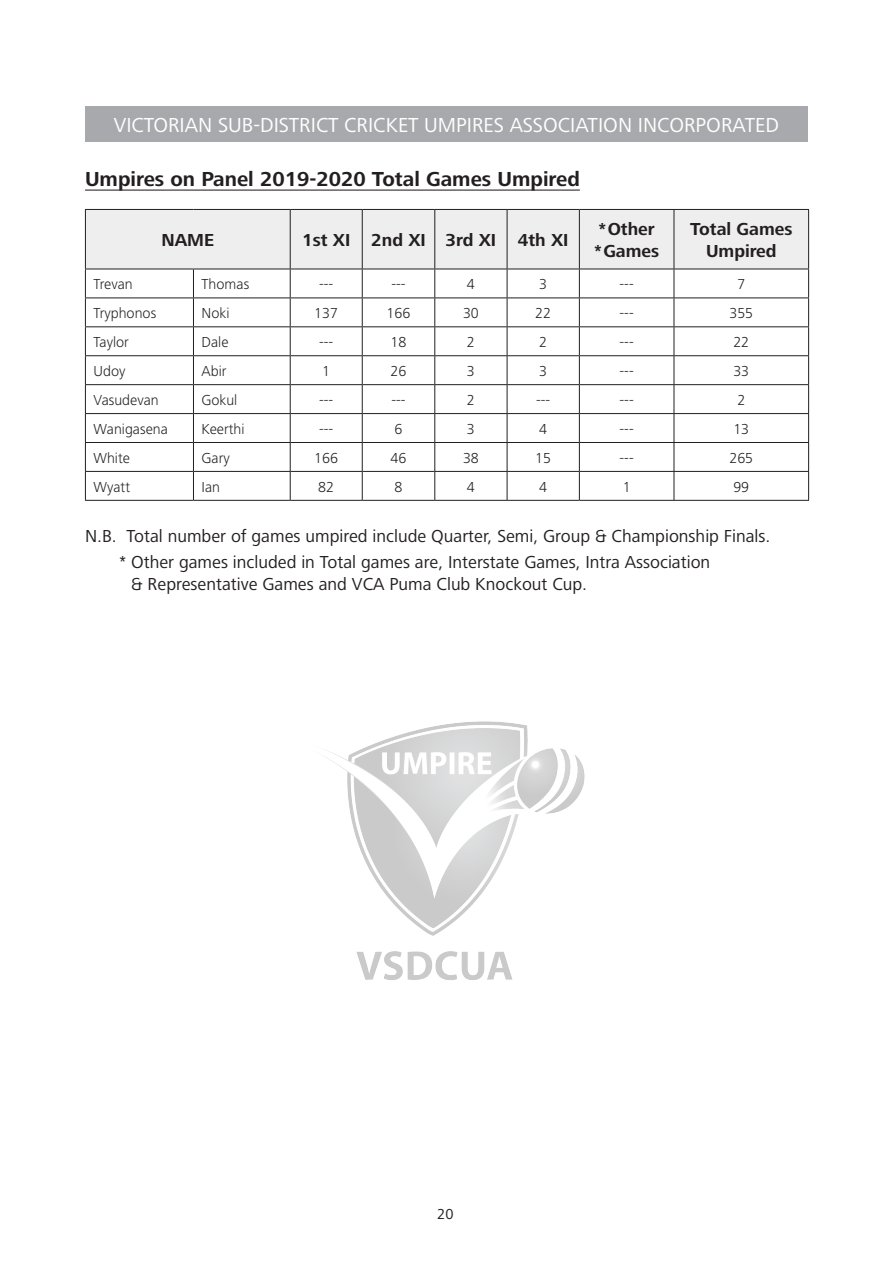
<style>
.page{position:relative;width:893px;height:1263px;background:#fff}
.page>*{position:absolute;margin:0;border:0;box-sizing:border-box;transform-origin:0 0}
.t1{font:21px "Frutiger Next LT";color:#fff}
.t2{font:700 21px "Frutiger Next LT";color:#231f20}
.t3{font:18px/21.6px "Frutiger Next LT";color:#231f20}
.t4{font:700 18px/21.6px "Frutiger Next LT";color:#231f20}
.t5{font:300 15px "Frutiger Next LT";color:#231f20}
.t6{font:15px "Frutiger Next LT";color:#231f20}
</style>
<div class="page">
<div style="left:85px;top:106px;width:723px;height:36px;background:#a8a9ad"></div>
<hr style="left:85px;top:190px;width:495px;height:1px;background:#231f20">
<svg style="left:85px;top:209px;width:724px;height:291px"></svg>
<hr style="left:85px;top:500px;width:108px;height:1px;background:#231f20">
<hr style="left:193px;top:500px;width:97px;height:1px;background:#231f20">
<hr style="left:290px;top:500px;width:72px;height:1px;background:#231f20">
<hr style="left:362px;top:500px;width:73px;height:1px;background:#231f20">
<hr style="left:435px;top:500px;width:72px;height:1px;background:#231f20">
<hr style="left:507px;top:500px;width:72px;height:1px;background:#231f20">
<hr style="left:579px;top:500px;width:95px;height:1px;background:#231f20">
<hr style="left:674px;top:500px;width:135px;height:1px;background:#231f20">
<img style="left:322px;top:721px;width:263px;height:259px">
<p class="t1" style="left:114px;top:114px;width:667px">VICTORIAN SUB-DISTRICT CRICKET UMPIRES ASSOCIATION INCORPORATED</p>
<p class="t2" style="left:85px;top:168px;width:496px">Umpires on Panel 2019-2020 Total Games Umpired</p>
<p class="t4" style="left:161px;top:229px;width:54px">NAME</p>
<p class="t4" style="left:302px;top:229px;width:50px">1st XI</p>
<p class="t4" style="left:371px;top:229px;width:56px">2nd XI</p>
<p class="t4" style="left:446px;top:229px;width:52px">3rd XI</p>
<p class="t4" style="left:518px;top:229px;width:52px">4th XI</p>
<p class="t4" style="left:594px;top:219px;width:67px">*Other *Games</p>
<p class="t4" style="left:690px;top:219px;width:104px;text-align:center">Total Games<br>Umpired</p>
<p class="t5" style="left:94px;top:276px;width:41px">Trevan</p>
<p class="t5" style="left:202px;top:276px;width:49px">Thomas</p>
<p class="t5" style="left:319px;top:276px;width:16px">---</p>
<p class="t5" style="left:391px;top:276px;width:16px">---</p>
<p class="t5" style="left:467px;top:276px;width:9px">4</p>
<p class="t5" style="left:539px;top:276px;width:9px">3</p>
<p class="t5" style="left:620px;top:276px;width:16px">---</p>
<p class="t5" style="left:737px;top:276px;width:9px">7</p>
<p class="t5" style="left:94px;top:305px;width:64px">Tryphonos</p>
<p class="t5" style="left:202px;top:305px;width:29px">Noki</p>
<p class="t5" style="left:314px;top:305px;width:25px">137</p>
<p class="t5" style="left:387px;top:305px;width:25px">166</p>
<p class="t5" style="left:463px;top:305px;width:17px">30</p>
<p class="t5" style="left:535px;top:305px;width:17px">22</p>
<p class="t5" style="left:620px;top:305px;width:16px">---</p>
<p class="t5" style="left:729px;top:305px;width:25px">355</p>
<p class="t5" style="left:94px;top:334px;width:37px">Taylor</p>
<p class="t5" style="left:202px;top:334px;width:29px">Dale</p>
<p class="t5" style="left:319px;top:334px;width:16px">---</p>
<p class="t5" style="left:391px;top:334px;width:17px">18</p>
<p class="t5" style="left:467px;top:334px;width:9px">2</p>
<p class="t5" style="left:539px;top:334px;width:9px">2</p>
<p class="t5" style="left:620px;top:334px;width:16px">---</p>
<p class="t5" style="left:733px;top:334px;width:17px">22</p>
<p class="t5" style="left:94px;top:363px;width:34px">Udoy</p>
<p class="t5" style="left:202px;top:363px;width:26px">Abir</p>
<p class="t5" style="left:322px;top:363px;width:9px">1</p>
<p class="t5" style="left:391px;top:363px;width:17px">26</p>
<p class="t5" style="left:467px;top:363px;width:9px">3</p>
<p class="t5" style="left:539px;top:363px;width:9px">3</p>
<p class="t5" style="left:620px;top:363px;width:16px">---</p>
<p class="t5" style="left:733px;top:363px;width:17px">33</p>
<p class="t5" style="left:94px;top:392px;width:67px">Vasudevan</p>
<p class="t5" style="left:202px;top:392px;width:37px">Gokul</p>
<p class="t5" style="left:319px;top:392px;width:16px">---</p>
<p class="t5" style="left:391px;top:392px;width:16px">---</p>
<p class="t5" style="left:467px;top:392px;width:9px">2</p>
<p class="t5" style="left:536px;top:392px;width:16px">---</p>
<p class="t5" style="left:620px;top:392px;width:16px">---</p>
<p class="t5" style="left:737px;top:392px;width:9px">2</p>
<p class="t5" style="left:94px;top:421px;width:76px">Wanigasena</p>
<p class="t5" style="left:202px;top:421px;width:44px">Keerthi</p>
<p class="t5" style="left:319px;top:421px;width:16px">---</p>
<p class="t5" style="left:395px;top:421px;width:9px">6</p>
<p class="t5" style="left:467px;top:421px;width:9px">3</p>
<p class="t5" style="left:539px;top:421px;width:9px">4</p>
<p class="t5" style="left:620px;top:421px;width:16px">---</p>
<p class="t5" style="left:733px;top:421px;width:17px">13</p>
<p class="t5" style="left:94px;top:449px;width:38px">White</p>
<p class="t5" style="left:202px;top:449px;width:30px">Gary</p>
<p class="t5" style="left:314px;top:449px;width:25px">166</p>
<p class="t5" style="left:391px;top:449px;width:17px">46</p>
<p class="t5" style="left:463px;top:449px;width:17px">38</p>
<p class="t5" style="left:535px;top:449px;width:17px">15</p>
<p class="t5" style="left:620px;top:449px;width:16px">---</p>
<p class="t5" style="left:729px;top:449px;width:25px">265</p>
<p class="t5" style="left:94px;top:478px;width:38px">Wyatt</p>
<p class="t5" style="left:202px;top:478px;width:20px">Ian</p>
<p class="t5" style="left:318px;top:478px;width:17px">82</p>
<p class="t5" style="left:395px;top:478px;width:9px">8</p>
<p class="t5" style="left:467px;top:478px;width:9px">4</p>
<p class="t5" style="left:539px;top:478px;width:9px">4</p>
<p class="t5" style="left:623px;top:478px;width:9px">1</p>
<p class="t5" style="left:733px;top:478px;width:17px">99</p>
<p class="t3" style="left:85px;top:525px;width:687px">N.B. Total number of games umpired include Quarter, Semi, Group &amp; Championship Finals.</p>
<p class="t3" style="left:131px;top:551px;width:581px;text-indent:-12px">* Other games included in Total games are, Interstate Games, Intra Association &amp; Representative Games and VCA Puma Club Knockout Cup.</p>
<p class="t6" style="left:437px;top:1206px;width:18px">20</p>
</div>
